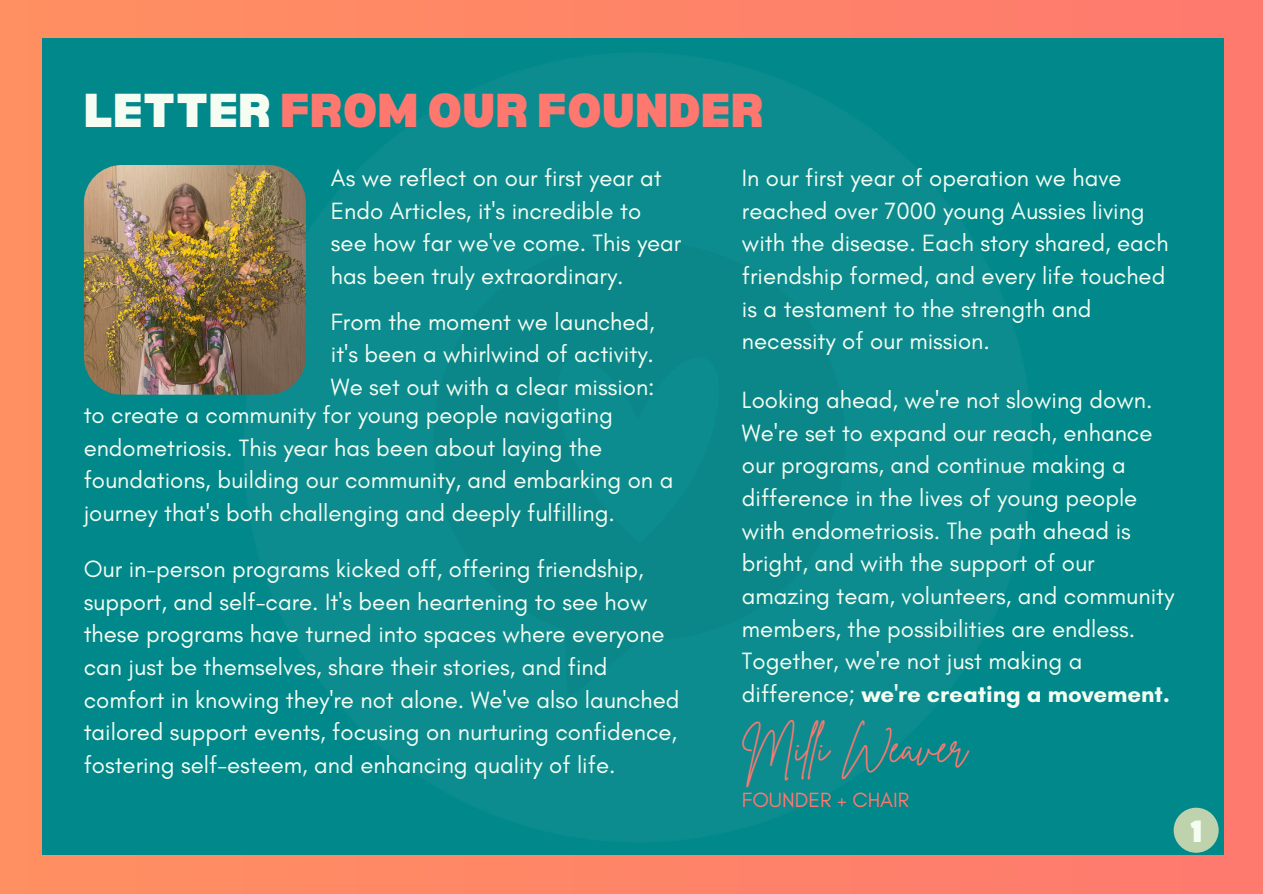
<style>
.page{position:relative;width:1263px;height:894px;background:#fff}
.page>*{position:absolute;margin:0;border:0;box-sizing:border-box;transform-origin:0 0}
.t1{font:900 46.5px "Bernoru";color:#fe786f}
.t2{font:42px "Brittany Signature";color:#fe786f}
.t3{font:900 30px "Bernoru";color:#f5fdf2}
.t4{font:24px/32.7px "Glacial Indifference";color:#f5fdf2}
.t5{font:21px "Glacial Indifference";color:#fe786f}
.s1{color:#f5fdf2}
.s2{font-weight:700}
</style>
<div class="page">
<div style="left:0;top:0;width:1263px;height:893px;background:linear-gradient(to bottom,#ff8567,#fd8568)"></div>
<div style="left:42px;top:38px;width:1182px;height:816px;background:#00888b"></div>
<img style="left:197px;top:0;width:881px;height:893px">
<img style="left:84px;top:165px;width:222px;height:229px;border-radius:38px">
<div style="left:1174px;top:807px;width:45px;height:45px;background:#bed2ad;border-radius:50%"></div>
<p class="t1" style="left:84px;top:83px;width:681px"><span class="s1">LETTER</span> FROM OUR FOUNDER</p>
<h3 class="t4" style="left:331px;top:161px;width:352px">As we reflect on our first year at<br>Endo Articles, it's incredible to see how far we've come. This year has been truly extraordinary.</h3>
<h2 class="t4" style="left:331px;top:305px;width:325px;text-align:justify">From the moment we launched, it's been a whirlwind of activity.<br>We set out with a clear mission:</h2>
<h3 class="t4" style="left:84px;top:398px;width:591px">to create a community for young people navigating endometriosis. This year has been about laying the foundations, building our community, and embarking on a journey that's both challenging and deeply fulfilling.</h3>
<p class="t4" style="left:84px;top:552px;width:597px">Our in-person programs kicked off, offering friendship, support, and self-care. It's been heartening to see how these programs have turned into spaces where everyone can just be themselves, share their stories, and find comfort in knowing they're not alone. We've also launched tailored support events, focusing on nurturing confidence, fostering self-esteem, and enhancing quality of life.</p>
<h1 class="t4" style="left:742px;top:161px;width:428px">In our first year of operation we have reached over 7000 young Aussies living with the disease. Each story shared, each friendship formed, and every life touched is a testament to the strength and necessity of our mission.</h1>
<p class="t4" style="left:742px;top:383px;width:434px">Looking ahead, we're not slowing down.<br>We're set to expand our reach, enhance our programs, and continue making a difference in the lives of young people with endometriosis. The path ahead is bright, and with the support of our amazing team, volunteers, and community members, the possibilities are endless.<br>Together, we're not just making a difference; <span class="s2">we're creating a movement.</span></p>
<h3 class="t2" style="left:742px;top:719px;width:227px">Mil i Weaver</h3>
<h3 class="t5" style="left:742px;top:786px;width:169px">FOUNDER + CHAIR</h3>
<h3 class="t3" style="left:1190px;top:814px;width:14px">1</h3>
</div>
